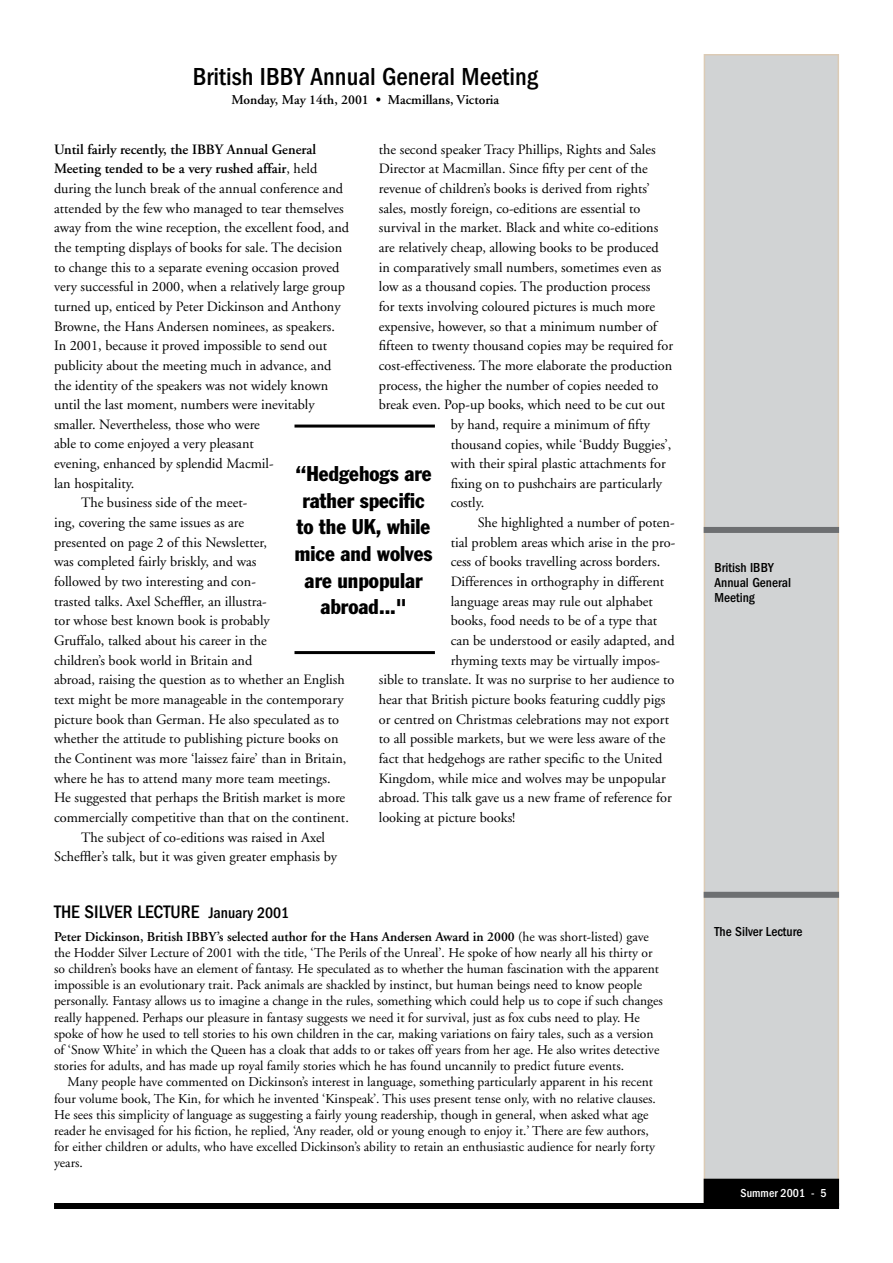
<style>
.page{position:relative;width:893px;height:1263px;background:#fff}
.page>*{position:absolute;margin:0;border:0;box-sizing:border-box;transform-origin:0 0}
.t1{font:500 condensed 25.5px "Franklin Gothic";color:#000}
.t2{font:condensed 21px/26.7px "Franklin Gothic";color:#000;text-align:center}
.t3{font:500 condensed 18.75px "Franklin Gothic";color:#000}
.t4{font:14.25px "Adobe Garamond";color:#000}
.t5{font:600 14.25px "Adobe Garamond";color:#000}
.t6{font:13.5px/16.2px "Adobe Garamond";color:#000}
.t7{font:500 condensed 13.5px/15px "Franklin Gothic";color:#000}
.t8{font:600 13.5px "Adobe Garamond";color:#000}
.t9{font:500 condensed 12px "Franklin Gothic";color:#fff}
.s1{font-weight:400}
.s2{font-size:15.75px}
.s3{font-weight:600}
</style>
<div class="page">
<div style="left:704px;top:55px;width:134px;height:1146px;background:#d1d3d4"></div>
<div style="left:704px;top:54px;width:135px;height:1148px;border:2px solid #dccbb5"></div>
<div style="left:54px;top:1203px;width:785px;height:6px;background:#000"></div>
<hr style="left:294px;top:651px;width:141px;height:3px;background:#000">
<svg style="left:294px;top:424px;width:141px;height:4px"></svg>
<div style="left:704px;top:1179px;width:134px;height:26px;background:#000"></div>
<div style="left:704px;top:527px;width:135px;height:6px;background:#6d6f71"></div>
<div style="left:704px;top:892px;width:135px;height:6px;background:#6d6f71"></div>
<h1 class="t1" style="left:193px;top:62px;width:347px">British IBBY Annual General Meeting</h1>
<p class="t8" style="left:231px;top:93px;width:269px">Monday, May 14th, 2001 • Macmillans, Victoria</p>
<p class="t5" style="left:54px;top:141px;width:264px">Until fairly recently, the IBBY Annual General</p>
<p class="t5" style="left:54px;top:161px;width:265px">Meeting tended to be a very rushed affair<span class="s1">, held</span></p>
<p class="t4" style="left:54px;top:181px;width:291px">during the lunch break of the annual conference and</p>
<p class="t4" style="left:54px;top:200px;width:291px">attended by the few who managed to tear themselves</p>
<p class="t4" style="left:54px;top:220px;width:297px">away from the wine reception, the excellent food, and</p>
<p class="t4" style="left:54px;top:240px;width:290px">the tempting displays of books for sale. The decision</p>
<p class="t4" style="left:54px;top:259px;width:287px">to change this to a separate evening occasion proved</p>
<p class="t4" style="left:54px;top:279px;width:292px">very successful in 2000, when a relatively large group</p>
<p class="t4" style="left:54px;top:299px;width:288px">turned up, enticed by Peter Dickinson and Anthony</p>
<p class="t4" style="left:54px;top:318px;width:282px">Browne, the Hans Andersen nominees, as speakers.</p>
<p class="t4" style="left:54px;top:338px;width:275px">In 2001, because it proved impossible to send out</p>
<p class="t4" style="left:54px;top:358px;width:279px">publicity about the meeting much in advance, and</p>
<p class="t4" style="left:54px;top:377px;width:276px">the identity of the speakers was not widely known</p>
<p class="t4" style="left:54px;top:397px;width:262px">until the last moment, numbers were inevitably</p>
<p class="t4" style="left:54px;top:417px;width:207px">smaller. Nevertheless, those who were</p>
<p class="t4" style="left:54px;top:436px;width:201px">able to come enjoyed a very pleasant</p>
<p class="t4" style="left:54px;top:456px;width:221px">evening, enhanced by splendid Macmil-</p>
<p class="t4" style="left:54px;top:476px;width:82px">lan hospitality.</p>
<p class="t4" style="left:81px;top:495px;width:168px">The business side of the meet-</p>
<p class="t4" style="left:54px;top:515px;width:192px">ing, covering the same issues as are</p>
<p class="t4" style="left:54px;top:535px;width:214px">presented on page 2 of this Newsletter,</p>
<p class="t4" style="left:54px;top:554px;width:204px">was completed fairly briskly, and was</p>
<p class="t4" style="left:54px;top:574px;width:203px">followed by two interesting and con-</p>
<p class="t4" style="left:54px;top:594px;width:214px">trasted talks. Axel Scheffler, an illustra-</p>
<p class="t4" style="left:54px;top:613px;width:217px">tor whose best known book is probably</p>
<p class="t4" style="left:54px;top:633px;width:214px">Gruffalo, talked about his career in the</p>
<p class="t4" style="left:54px;top:652px;width:200px">children’s book world in Britain and</p>
<p class="t4" style="left:54px;top:672px;width:292px">abroad, raising the question as to whether an English</p>
<p class="t4" style="left:54px;top:692px;width:291px">text might be more manageable in the contemporary</p>
<p class="t4" style="left:54px;top:711px;width:287px">picture book than German. He also speculated as to</p>
<p class="t4" style="left:54px;top:731px;width:286px">whether the attitude to publishing picture books on</p>
<p class="t4" style="left:54px;top:751px;width:294px">the Continent was more ‘laissez faire’ than in Britain,</p>
<p class="t4" style="left:54px;top:770px;width:278px">where he has to attend many more team meetings.</p>
<p class="t4" style="left:54px;top:790px;width:293px">He suggested that perhaps the British market is more</p>
<p class="t4" style="left:54px;top:810px;width:296px">commercially competitive than that on the continent.</p>
<p class="t4" style="left:81px;top:829px;width:246px">The subject of co-editions was raised in Axel</p>
<p class="t4" style="left:54px;top:849px;width:284px">Scheffler’s talk, but it was given greater emphasis by</p>
<p class="t4" style="left:379px;top:142px;width:278px">the second speaker Tracy Phillips, Rights and Sales</p>
<p class="t4" style="left:379px;top:161px;width:270px">Director at Macmillan. Since fifty per cent of the</p>
<p class="t4" style="left:379px;top:181px;width:273px">revenue of children’s books is derived from rights’</p>
<p class="t4" style="left:379px;top:201px;width:263px">sales, mostly foreign, co-editions are essential to</p>
<p class="t4" style="left:379px;top:220px;width:281px">survival in the market. Black and white co-editions</p>
<p class="t4" style="left:379px;top:240px;width:281px">are relatively cheap, allowing books to be produced</p>
<p class="t4" style="left:379px;top:259px;width:284px">in comparatively small numbers, sometimes even as</p>
<p class="t4" style="left:379px;top:279px;width:273px">low as a thousand copies. The production process</p>
<p class="t4" style="left:379px;top:299px;width:278px">for texts involving coloured pictures is much more</p>
<p class="t4" style="left:379px;top:318px;width:280px">expensive, however, so that a minimum number of</p>
<p class="t4" style="left:379px;top:338px;width:296px">fifteen to twenty thousand copies may be required for</p>
<p class="t4" style="left:379px;top:358px;width:295px">cost-effectiveness. The more elaborate the production</p>
<p class="t4" style="left:379px;top:377px;width:281px">process, the higher the number of copies needed to</p>
<p class="t4" style="left:379px;top:397px;width:288px">break even. Pop-up books, which need to be cut out</p>
<p class="t4" style="left:451px;top:417px;width:201px">by hand, require a minimum of fifty</p>
<p class="t4" style="left:451px;top:436px;width:222px">thousand copies, while ‘Buddy Buggies’,</p>
<p class="t4" style="left:451px;top:456px;width:217px">with their spiral plastic attachments for</p>
<p class="t4" style="left:451px;top:476px;width:213px">fixing on to pushchairs are particularly</p>
<p class="t4" style="left:451px;top:495px;width:35px">costly.</p>
<p class="t4" style="left:478px;top:515px;width:198px">She highlighted a number of poten-</p>
<p class="t4" style="left:451px;top:535px;width:226px">tial problem areas which arise in the pro-</p>
<p class="t4" style="left:451px;top:554px;width:211px">cess of books travelling across borders.</p>
<p class="t4" style="left:451px;top:574px;width:215px">Differences in orthography in different</p>
<p class="t4" style="left:451px;top:594px;width:204px">language areas may rule out alphabet</p>
<p class="t4" style="left:451px;top:613px;width:208px">books, food needs to be of a type that</p>
<p class="t4" style="left:451px;top:633px;width:225px">can be understood or easily adapted, and</p>
<p class="t4" style="left:451px;top:652px;width:211px">rhyming texts may be virtually impos-</p>
<p class="t4" style="left:379px;top:672px;width:297px">sible to translate. It was no surprise to her audience to</p>
<p class="t4" style="left:379px;top:692px;width:288px">hear that British picture books featuring cuddly pigs</p>
<p class="t4" style="left:379px;top:711px;width:292px">or centred on Christmas celebrations may not export</p>
<p class="t4" style="left:379px;top:731px;width:288px">to all possible markets, but we were less aware of the</p>
<p class="t4" style="left:379px;top:751px;width:285px">fact that hedgehogs are rather specific to the United</p>
<p class="t4" style="left:379px;top:770px;width:288px">Kingdom, while mice and wolves may be unpopular</p>
<p class="t4" style="left:379px;top:790px;width:295px">abroad. This talk gave us a new frame of reference for</p>
<p class="t4" style="left:379px;top:810px;width:138px">looking at picture books!</p>
<h2 class="t2" style="left:295px;top:460px;width:139px">“Hedgehogs are rather specific to the UK, while mice and wolves are unpopular abroad..."</h2>
<h3 class="t3" style="left:54px;top:901px;width:237px">THE SILVER LECTURE <span class="s2">January 2001</span></h3>
<p class="t6" style="left:54px;top:928px;width:610px"><span class="s3">Peter Dickinson, British IBBY’s selected author for the Hans Andersen Award in 2000</span> (he was short-listed) gave the Hodder Silver Lecture of 2001 with the title, ‘The Perils of the Unreal’. He spoke of how nearly all his thirty or so children’s books have an element of fantasy. He speculated as to whether the human fascination with the apparent impossible is an evolutionary trait. Pack animals are shackled by instinct, but human beings need to know people personally. Fantasy allows us to imagine a change in the rules, something which could help us to cope if such changes really happened. Perhaps our pleasure in fantasy suggests we need it for survival, just as fox cubs need to play. He spoke of how he used to tell stories to his own children in the car, making variations on fairy tales, such as a version of ‘Snow White’ in which the Queen has a cloak that adds to or takes off years from her age. He also writes detective stories for adults, and has made up royal family stories which he has found uncannily to predict future events.</p>
<p class="t6" style="left:54px;top:1074px;width:603px;text-indent:14px">Many people have commented on Dickinson’s interest in language, something particularly apparent in his recent four volume book, The Kin, for which he invented ‘Kinspeak’. This uses present tense only, with no relative clauses.<br>He sees this simplicity of language as suggesting a fairly young readership, though in general, when asked what age reader he envisaged for his fiction, he replied, ‘Any reader, old or young enough to enjoy it.’ There are few authors, for either children or adults, who have excelled Dickinson’s ability to retain an enthusiastic audience for nearly forty years.</p>
<p class="t7" style="left:714px;top:560px;width:78px">British IBBY<br>Annual General<br>Meeting</p>
<p class="t7" style="left:714px;top:924px;width:89px">The Silver Lecture</p>
<p class="t9" style="left:741px;top:1186px;width:88px">Summer 2001 - 5</p>
</div>
